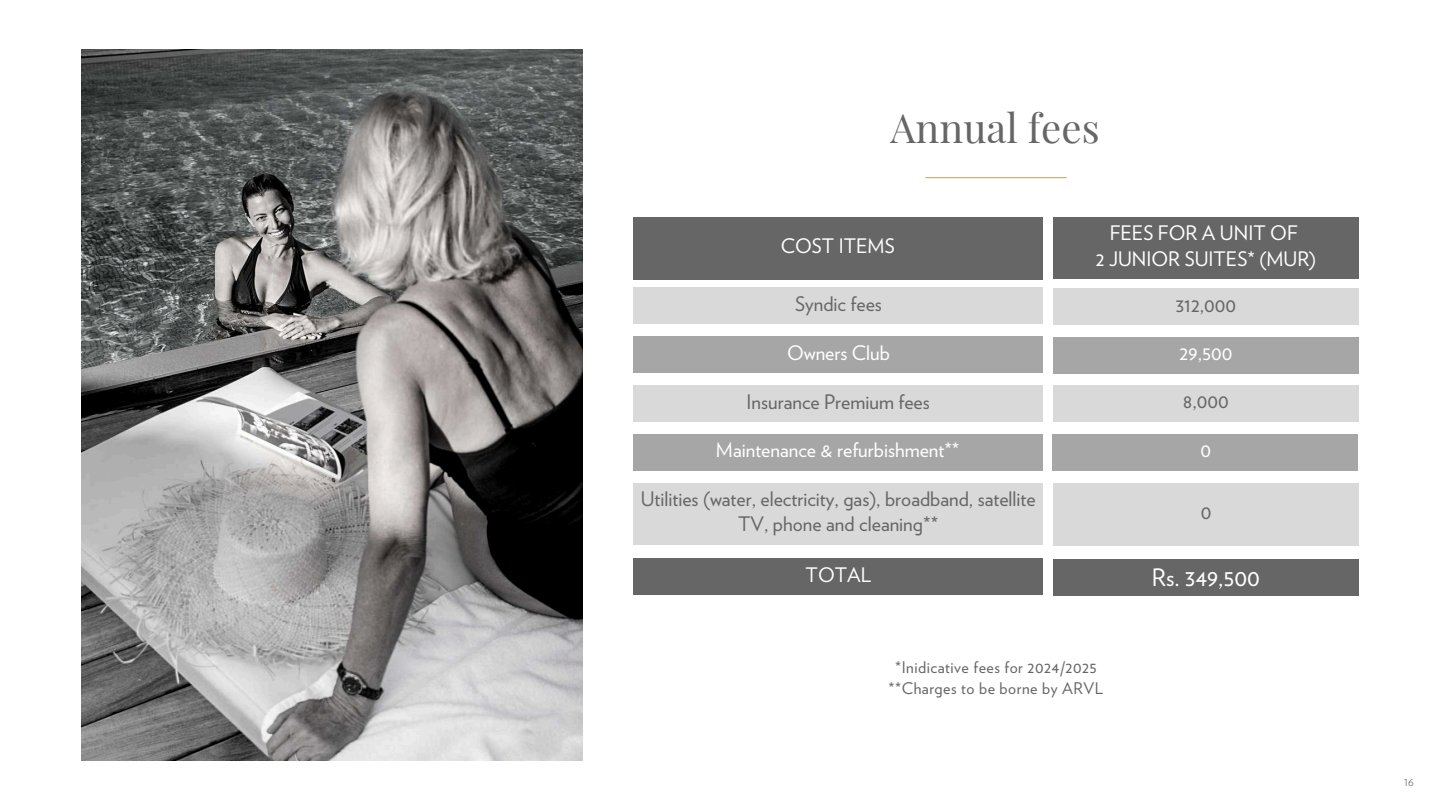
<style>
.page{position:relative;width:1440px;height:810px;background:#fff}
.page>*{position:absolute;margin:0;border:0;box-sizing:border-box;transform-origin:0 0}
.t1{font:40px "Playfair Display";color:#666}
.t2{font:24px "Verlag";color:#fff}
.t3{font:20px/25.5px "Verlag";color:#666;text-align:center}
.t4{font:20px/25.5px "Verlag";color:#fff;text-align:center}
.t5{font:16px/20.2px "Verlag";letter-spacing:.03em;color:#666;text-align:center}
.t6{font:300 12px "Verlag";color:#666}
</style>
<div class="page">
<hr style="left:926px;top:177px;width:141px;height:1px;background:#c4a053">
<div style="left:634px;top:217px;width:409px;height:62px;background:#666"></div>
<div style="left:1053px;top:217px;width:306px;height:62px;background:#666"></div>
<div style="left:634px;top:288px;width:409px;height:36px;background:#d9d9d9"></div>
<div style="left:634px;top:559px;width:409px;height:36px;background:#666"></div>
<div style="left:1053px;top:289px;width:306px;height:36px;background:#d9d9d9"></div>
<div style="left:1053px;top:559px;width:306px;height:36px;background:#666"></div>
<div style="left:633px;top:386px;width:410px;height:36px;background:#d9d9d9"></div>
<div style="left:633px;top:483px;width:410px;height:62px;background:#d9d9d9"></div>
<div style="left:634px;top:337px;width:409px;height:36px;background:#a6a6a6"></div>
<div style="left:1053px;top:385px;width:306px;height:36px;background:#d9d9d9"></div>
<div style="left:1053px;top:483px;width:306px;height:63px;background:#d9d9d9"></div>
<div style="left:1053px;top:337px;width:306px;height:36px;background:#a6a6a6"></div>
<div style="left:633px;top:435px;width:410px;height:36px;background:#a6a6a6"></div>
<div style="left:1053px;top:435px;width:305px;height:36px;background:#a6a6a6"></div>
<img style="left:82px;top:49px;width:501px;height:711px">
<h1 class="t1" style="left:890px;top:99px;width:211px">Annual fees</h1>
<p class="t4" style="left:781px;top:235px;width:115px">COST ITEMS</p>
<p class="t4" style="left:1096px;top:221px;width:222px">FEES FOR A UNIT OF<br>2 JUNIOR SUITES* (MUR)</p>
<p class="t3" style="left:795px;top:292px;width:88px">Syndic fees</p>
<p class="t3" style="left:1176px;top:293px;width:62px">312,000</p>
<p class="t4" style="left:787px;top:341px;width:104px">Owners Club</p>
<p class="t4" style="left:1180px;top:341px;width:54px">29,500</p>
<p class="t3" style="left:747px;top:390px;width:185px">Insurance Premium fees</p>
<p class="t3" style="left:1183px;top:389px;width:47px">8,000</p>
<p class="t4" style="left:716px;top:438px;width:245px">Maintenance &amp; refurbishment**</p>
<p class="t4" style="left:1200px;top:438px;width:12px">0</p>
<p class="t3" style="left:641px;top:487px;width:397px">Utilities (water, electricity, gas), broadband, satellite<br>TV, phone and cleaning**</p>
<p class="t4" style="left:806px;top:563px;width:67px">TOTAL</p>
<p class="t5" style="left:889px;top:658px;width:216px">*Inidicative fees for 2024/2025 **Charges to be borne by ARVL</p>
<p class="t3" style="left:1201px;top:500px;width:12px">0</p>
<p class="t2" style="left:1152px;top:566px;width:110px">Rs. 349,500</p>
<p class="t6" style="left:1404px;top:777px;width:11px">16</p>
</div>
